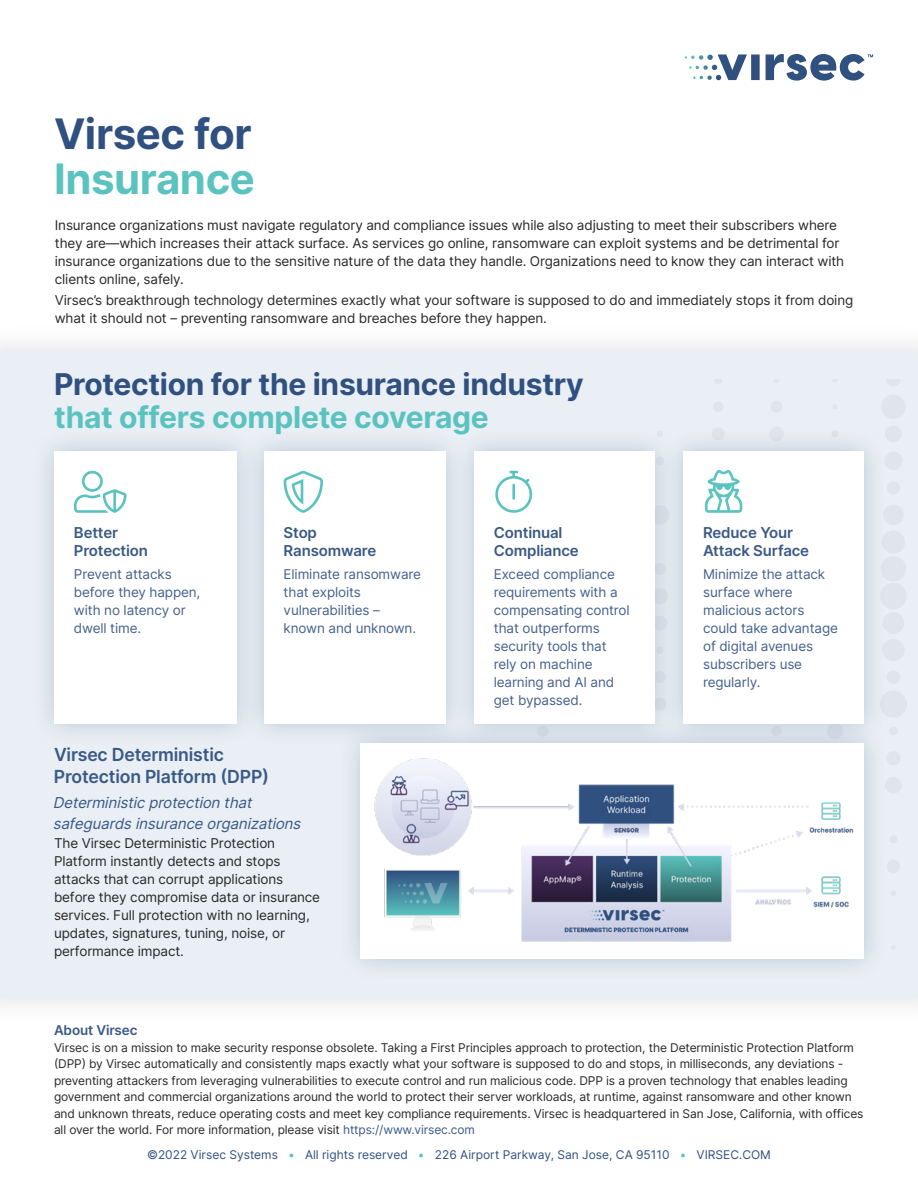
<style>
.page{position:relative;width:918px;height:1188px;background:#fff}
.page>*{position:absolute;margin:0;border:0;box-sizing:border-box;transform-origin:0 0}
.t1{font:700 42px "Inter";letter-spacing:-.01em;color:#305080}
.t2{font:700 42px "Inter";letter-spacing:-.01em;color:#5bc3bf}
.t3{font:700 30px "Inter";letter-spacing:-.01em;color:#305080}
.t4{font:700 30px "Inter";letter-spacing:-.01em;color:#5bc3bf}
.t5{font:600 18px/22.5px "Inter";letter-spacing:-.01em;color:#3a5986}
.t6{font:600 15px/18px "Inter";letter-spacing:-.01em;color:#3a5986}
.t7{font:italic 15px/21px "Inter";color:#3a5986}
.t8{font:13.5px/18px "Inter";letter-spacing:-.01em;color:#292829}
.t9{font:13.5px/18px "Inter";letter-spacing:-.01em;color:#45618d}
.t10{font:600 13.5px "Inter";letter-spacing:-.01em;color:#3a5986}
.t11{font:12px/16.5px "Inter";letter-spacing:-.01em;color:#292829}
.t12{font:12px "Inter";color:#305080}
.s1{color:#3a5986}
.s2{color:#5bc3bf}
</style>
<div class="page">
<div style="left:0;top:321px;width:918px;height:707px;background:#fafafa"></div>
<div style="left:0;top:351px;width:918px;height:647px;background:#e9eff4"></div>
<div style="left:887px;top:860px;width:13px;height:13px;background:#e0e5ec;border-radius:50%"></div>
<div style="left:889px;top:835px;width:9px;height:8px;background:#e0e5ec;border-radius:50%"></div>
<div style="left:885px;top:777px;width:17px;height:17px;background:#e0e5ec;border-radius:8px"></div>
<div style="left:886px;top:751px;width:15px;height:14px;background:#e0e5ec;border-radius:7px"></div>
<div style="left:889px;top:727px;width:9px;height:8px;background:#e0e5ec;border-radius:4px"></div>
<div style="left:880px;top:691px;width:27px;height:27px;background:#e0e5ec;border-radius:14px"></div>
<div style="left:887px;top:670px;width:13px;height:14px;background:#e0e5ec;border-radius:7px"></div>
<div style="left:882px;top:639px;width:23px;height:22px;background:#e0e5ec;border-radius:11px"></div>
<div style="left:883px;top:612px;width:21px;height:22px;background:#e0e5ec;border-radius:11px"></div>
<div style="left:880px;top:583px;width:27px;height:26px;background:#e0e5ec;border-radius:50%"></div>
<div style="left:881px;top:556px;width:25px;height:26px;background:#e0e5ec;border-radius:13px"></div>
<div style="left:882px;top:530px;width:23px;height:24px;background:#e0e5ec;border-radius:50%"></div>
<div style="left:883px;top:505px;width:21px;height:20px;background:#e0e5ec;border-radius:10px"></div>
<div style="left:887px;top:481px;width:13px;height:14px;background:#e0e5ec;border-radius:50%"></div>
<div style="left:884px;top:452px;width:19px;height:18px;background:#e0e5ec;border-radius:50%"></div>
<div style="left:885px;top:425px;width:17px;height:17px;background:#e0e5ec;border-radius:8px"></div>
<div style="left:769px;top:426px;width:15px;height:15px;background:#e0e5ec;border-radius:50%"></div>
<div style="left:881px;top:395px;width:25px;height:24px;background:#e0e5ec;border-radius:12px"></div>
<div style="left:771px;top:401px;width:12px;height:12px;background:#e0e5ec;border-radius:50%"></div>
<div style="left:713px;top:401px;width:10px;height:11px;background:#e0e5ec;border-radius:5px"></div>
<svg style="left:685px;top:54px;width:188px;height:27px"></svg>
<div style="left:30px;top:427px;width:230px;height:320px;background:#305080;opacity:.25"></div>
<div style="left:54px;top:451px;width:182px;height:273px;background:#fff"></div>
<div style="left:450px;top:427px;width:228px;height:320px;background:#305080;opacity:.25"></div>
<div style="left:474px;top:451px;width:181px;height:273px;background:#fff"></div>
<div style="left:337px;top:719px;width:551px;height:263px;background:#305080;opacity:.25"></div>
<div style="left:361px;top:743px;width:503px;height:215px;background:#fff"></div>
<div style="left:239px;top:427px;width:231px;height:320px;background:#dee5ec"></div>
<div style="left:264px;top:451px;width:182px;height:273px;background:#fff"></div>
<div style="left:659px;top:427px;width:229px;height:320px;background:#dee5ec"></div>
<div style="left:683px;top:451px;width:181px;height:273px;background:#fff"></div>
<svg style="left:495px;top:471px;width:38px;height:42px"></svg>
<img style="left:374px;top:758px;width:480px;height:184px">
<svg style="left:74px;top:471px;width:52px;height:42px"></svg>
<svg style="left:284px;top:471px;width:39px;height:42px"></svg>
<svg style="left:705px;top:470px;width:37px;height:43px"></svg>
<h1 class="t1" style="left:54px;top:103px;width:199px">Virsec for</h1>
<h1 class="t2" style="left:54px;top:148px;width:203px">Insurance</h1>
<p class="t8" style="left:55px;top:216px;width:791px">Insurance organizations must navigate regulatory and compliance issues while also adjusting to meet their subscribers where they are—which increases their attack surface. As services go online, ransomware can exploit systems and be detrimental for insurance organizations due to the sensitive nature of the data they handle. Organizations need to know they can interact with clients online, safely.</p>
<p class="t8" style="left:55px;top:291px;width:800px">Virsec’s breakthrough technology determines exactly what your software is supposed to do and immediately stops it from doing what it should not – preventing ransomware and breaches before they happen.</p>
<h2 class="t3" style="left:54px;top:362px;width:531px">Protection for the insurance industry</h2>
<h2 class="t4" style="left:54px;top:395px;width:436px">that offers complete coverage</h2>
<p class="t6" style="left:74px;top:523px;width:76px">Better<br>Protection</p>
<p class="t9" style="left:74px;top:565px;width:128px">Prevent attacks before they happen, with no latency or dwell time.</p>
<p class="t6" style="left:284px;top:523px;width:94px">Stop<br>Ransomware</p>
<p class="t9" style="left:284px;top:565px;width:139px">Eliminate ransomware that exploits vulnerabilities – known and unknown.</p>
<h3 class="t5" style="left:54px;top:743px;width:217px">Virsec Deterministic<br>Protection Platform (DPP)</h3>
<p class="t7" style="left:53px;top:791px;width:253px">Deterministicprotectionthat safeguardsinsuranceorganizations</p>
<p class="t8" style="left:54px;top:834px;width:268px">The Virsec Deterministic Protection Platform instantly detects and stops attacks that can corrupt applications before they compromise data or insurance services. Full protection with no learning, updates, signatures, tuning, noise, or performance impact.</p>
<p class="t6" style="left:494px;top:523px;width:86px">Continual<br>Compliance</p>
<p class="t9" style="left:494px;top:565px;width:137px">Exceed compliance requirements with a compensating control that outperforms security tools that rely on machine learning and AI and get bypassed.</p>
<p class="t6" style="left:703px;top:523px;width:108px">Reduce Your<br>Attack Surface</p>
<p class="t9" style="left:703px;top:565px;width:136px">Minimize the attack surface where malicious actors could take advantage of digital avenues subscribers use regularly.</p>
<p class="t10" style="left:54px;top:1021px;width:85px">About Virsec</p>
<p class="t11" style="left:54px;top:1039px;width:811px">Virsec is on a mission to make security response obsolete. Taking a First Principles approach to protection, the Deterministic Protection Platform (DPP) by Virsec automatically and consistently maps exactly what your software is supposed to do and stops, in milliseconds, any deviations - preventing attackers from leveraging vulnerabilities to execute control and run malicious code. DPP is a proven technology that enables leading government and commercial organizations around the world to protect their server workloads, at runtime, against ransomware and other known and unknown threats, reduce operating costs and meet key compliance requirements. Virsec is headquartered in San Jose, California, with offices all over the world. For more information, please visit <span class="s1">https://www.virsec.com</span></p>
<p class="t12" style="left:147px;top:1145px;width:625px">©2022 Virsec Systems <span class="s2">•</span> All rights reserved <span class="s2">•</span> 226 Airport Parkway, San Jose, CA 95110 <span class="s2">•</span> VIRSEC.COM</p>
</div>
